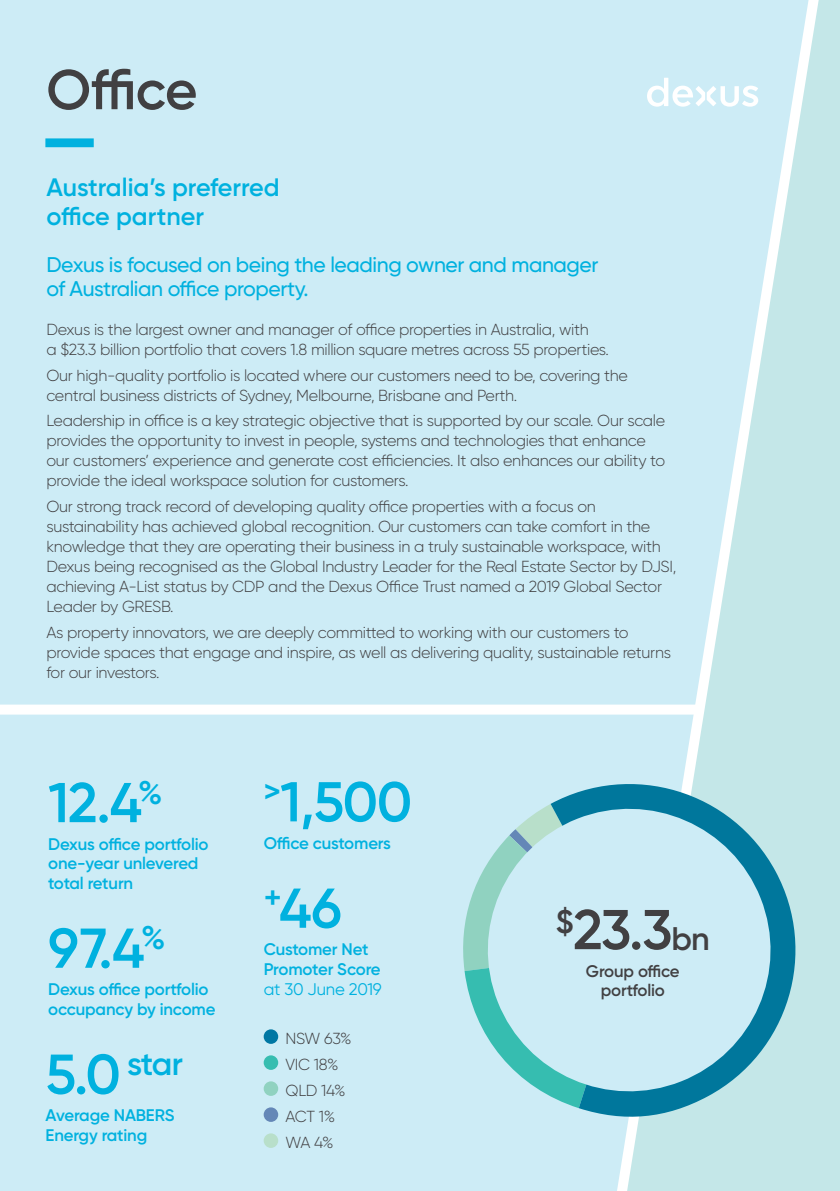
<style>
.page{position:relative;width:840px;height:1191px;background:#fff}
.page>*{position:absolute;margin:0;border:0;box-sizing:border-box;transform-origin:0 0}
.t1{font:600 56px "Gilroy";letter-spacing:-.02em;color:#00b1df}
.t2{font:600 56px "Gilroy";color:#414042}
.t3{font:600 32.6px "Gilroy";color:#00b1df}
.t4{font:600 25.2px/29.4px "Gilroy";color:#00b1df}
.t5{font:500 21.2px/24px "Gilroy";letter-spacing:-.02em;color:#00b1df}
.t6{font:600 16.8px/19.6px "Gilroy";letter-spacing:-.01em;color:#00b1df}
.t7{font:600 16.8px/19.6px "Gilroy";letter-spacing:-.01em;color:#414042;text-align:center}
.t8{font:16.8px "Gilroy";letter-spacing:-.01em;color:#00b1df}
.t9{font:300 16px/20px "Gilroy";letter-spacing:-.02em;color:#414042}
.s1{font-size:56px}
.s2{font-size:32.6px}
</style>
<div class="page">
<div style="left:0;top:0;width:839px;height:1191px;background:#cdecf6"></div>
<div style="left:0;top:704px;width:697px;height:10px;background:#fff"></div>
<svg style="left:600px;top:0;width:235px;height:1191px"></svg>
<div style="left:45px;top:138px;width:49px;height:9px;background:#00b1df"></div>
<div style="left:263px;top:1029px;width:15px;height:14px;background:#0077a3;border-radius:50%"></div>
<div style="left:263px;top:1055px;width:15px;height:14px;background:#36bdb0;border-radius:50%"></div>
<div style="left:263px;top:1081px;width:15px;height:14px;background:#90d2c0;border-radius:50%"></div>
<div style="left:263px;top:1107px;width:15px;height:14px;background:#6487b7;border-radius:50%"></div>
<div style="left:263px;top:1133px;width:15px;height:14px;background:#b8dfca;border-radius:50%"></div>
<svg style="left:463px;top:906px;width:6px;height:87px"></svg>
<svg style="left:585px;top:760px;width:233px;height:362px;fill:#c4e7e8"></svg>
<svg style="left:469px;top:790px;width:319px;height:320px"></svg>
<svg style="left:646px;top:78px;width:111px;height:29px"></svg>
<h1 class="t2" style="left:46px;top:55px;width:153px">Office</h1>
<h3 class="t4" style="left:46px;top:172px;width:235px">Australia’s preferred office partner</h3>
<h3 class="t5" style="left:46px;top:252px;width:553px">Dexus is focused on being the leading owner and manager of Australian office property.</h3>
<p class="t9" style="left:46px;top:319px;width:564px">Dexus is the largest owner and manager of office properties in Australia, with<br>a $23.3 billion portfolio that covers 1.8 million square metres across 55 properties.</p>
<p class="t9" style="left:46px;top:365px;width:583px">Our high-quality portfolio is located where our customers need to be, covering the central business districts of Sydney, Melbourne, Brisbane and Perth.</p>
<p class="t9" style="left:46px;top:410px;width:620px">Leadership in office is a key strategic objective that is supported by our scale. Our scale provides the opportunity to invest in people, systems and technologies that enhance our customers’ experience and generate cost efficiencies. It also enhances our ability to provide the ideal workspace solution for customers.</p>
<p class="t9" style="left:46px;top:496px;width:631px">Our strong track record of developing quality office properties with a focus on sustainability has achieved global recognition. Our customers can take comfort in the knowledge that they are operating their business in a truly sustainable workspace, with Dexus being recognised as the Global Industry Leader for the Real Estate Sector by DJSI, achieving A-List status by CDP and the Dexus Office Trust named a 2019 Global Sector Leader by GRESB.</p>
<p class="t9" style="left:46px;top:622px;width:625px">As property innovators, we are deeply committed to working with our customers to provide spaces that engage and inspire, as well as delivering quality, sustainable returns for our investors.</p>
<h1 class="t1" style="left:48px;top:768px;width:116px">12.4<sup>%</sup></h1>
<p class="t6" style="left:48px;top:834px;width:162px">Dexus office portfolio one-year unlevered total return</p>
<h1 class="t1" style="left:48px;top:913px;width:119px">97.4<sup>%</sup></h1>
<p class="t6" style="left:48px;top:979px;width:169px">Dexus office portfolio occupancy by income</p>
<h2 class="t3" style="left:46px;top:1043px;width:139px"><span class="s1">5.0</span> star</h2>
<p class="t6" style="left:46px;top:1105px;width:130px">Average NABERS<br>Energy rating</p>
<h1 class="t1" style="left:263px;top:767px;width:150px"><sup>&gt;</sup>1,500</h1>
<p class="t6" style="left:263px;top:833px;width:129px">Office customers</p>
<h1 class="t1" style="left:263px;top:873px;width:80px"><sup>+</sup>46</h1>
<p class="t6" style="left:263px;top:939px;width:118px">Customer Net<br>Promoter Score</p>
<p class="t8" style="left:263px;top:978px;width:120px">at 30 June 2019</p>
<p class="t9" style="left:285px;top:1025px;width:67px;line-height:26px">NSW 63%<br>VIC 18%<br>QLD 14%<br>ACT 1%<br>WA 4%</p>
<h1 class="t2" style="left:555px;top:895px;width:156px"><sup>$</sup>23.3<span class="s2">bn</span></h1>
<p class="t7" style="left:585px;top:961px;width:95px">Group office portfolio</p>
</div>
